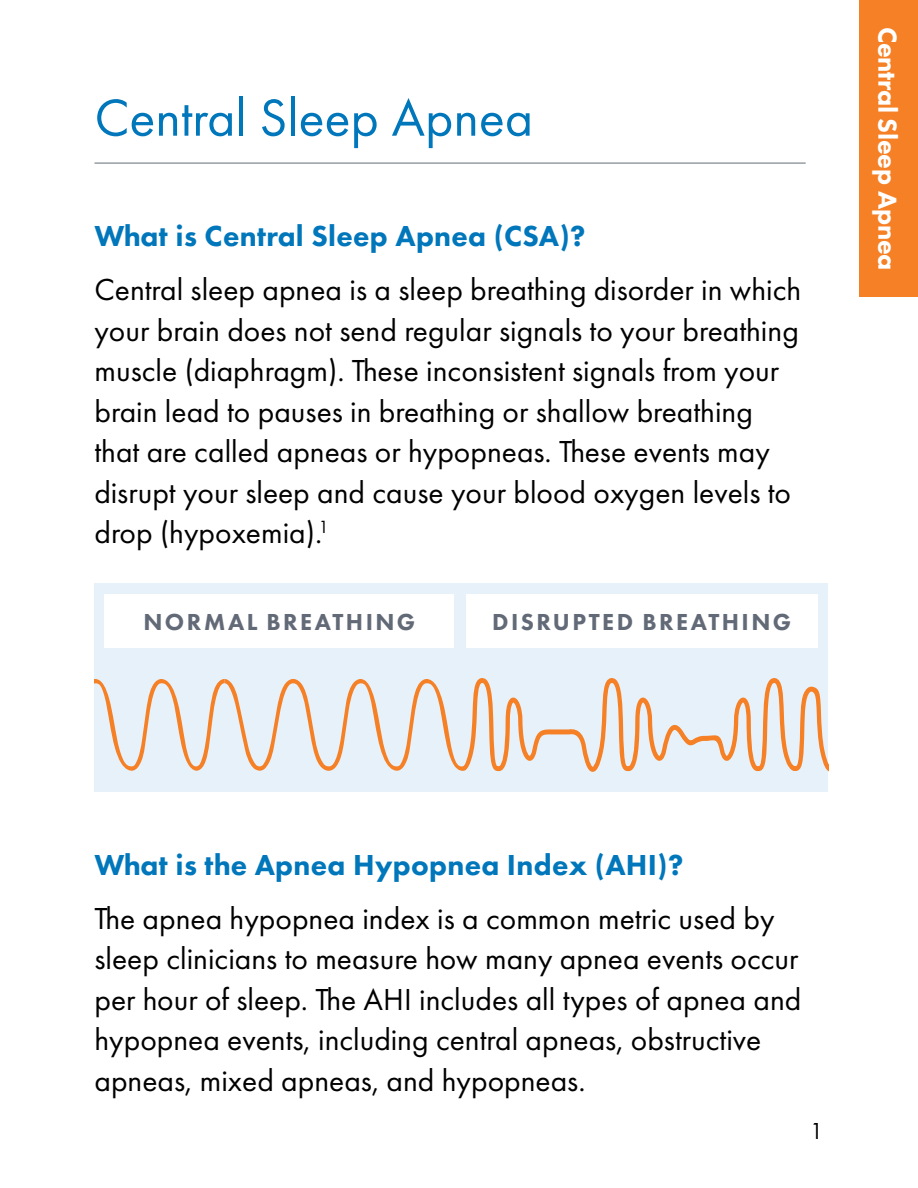
<style>
.page{position:relative;width:918px;height:1188px;background:#fff}
.page>*{position:absolute;margin:0;border:0;box-sizing:border-box;transform-origin:0 0}
.t1{font:54px "Futura PT";color:#0076bb}
.t2{font:31.5px/40.5px "Futura PT";color:#000}
.t3{font:800 30px "Futura PT";letter-spacing:.01em;color:#0076bb}
.t4{font:800 27px "Futura PT";letter-spacing:-.01em;color:#fff}
.t5{font:800 24px "Futura PT";letter-spacing:.1em;color:#636a77}
.t6{font:24px "Futura PT";color:#000}
</style>
<div class="page">
<hr style="left:94px;top:163px;width:712px;height:1px;background:#636a77">
<div style="left:860px;top:0;width:58px;height:297px;background:#f58025"></div>
<div style="left:94px;top:583px;width:734px;height:209px;background:#e6f1fa"></div>
<div style="left:105px;top:594px;width:349px;height:54px;background:#fff"></div>
<div style="left:466px;top:594px;width:352px;height:54px;background:#fff"></div>
<svg style="left:713px;top:678px;width:115px;height:94px"></svg>
<svg style="left:94px;top:679px;width:130px;height:92px"></svg>
<svg style="left:224px;top:678px;width:489px;height:94px"></svg>
<h1 class="t1" style="left:94px;top:86px;width:440px">Central Sleep Apnea</h1>
<p class="t3" style="left:94px;top:217px;width:493px">What is Central Sleep Apnea (CSA)?</p>
<p class="t2" style="left:94px;top:269px;width:708px">Central sleep apnea is a sleep breathing disorder in which your brain does not send regular signals to your breathing muscle (diaphragm). These inconsistent signals from your brain lead to pauses in breathing or shallow breathing that are called apneas or hypopneas. These events may disrupt your sleep and cause your blood oxygen levels to drop (hypoxemia).<sup>1</sup></p>
<p class="t5" style="left:143px;top:607px;width:273px">NORMAL BREATHING</p>
<p class="t5" style="left:492px;top:607px;width:301px">DISRUPTED BREATHING</p>
<p class="t4" style="left:905px;top:27px;width:245px;rotate:90deg">Central Sleep Apnea</p>
<p class="t3" style="left:94px;top:846px;width:590px">What is the Apnea Hypopnea Index (AHI)?</p>
<p class="t2" style="left:94px;top:898px;width:708px">The apnea hypopnea index is a common metric used by sleep clinicians to measure how many apnea events occur per hour of sleep. The AHI includes all types of apnea and hypopnea events, including central apneas, obstructive apneas, mixed apneas, and hypopneas.</p>
<p class="t6" style="left:810px;top:1117px;width:15px">1</p>
</div>
